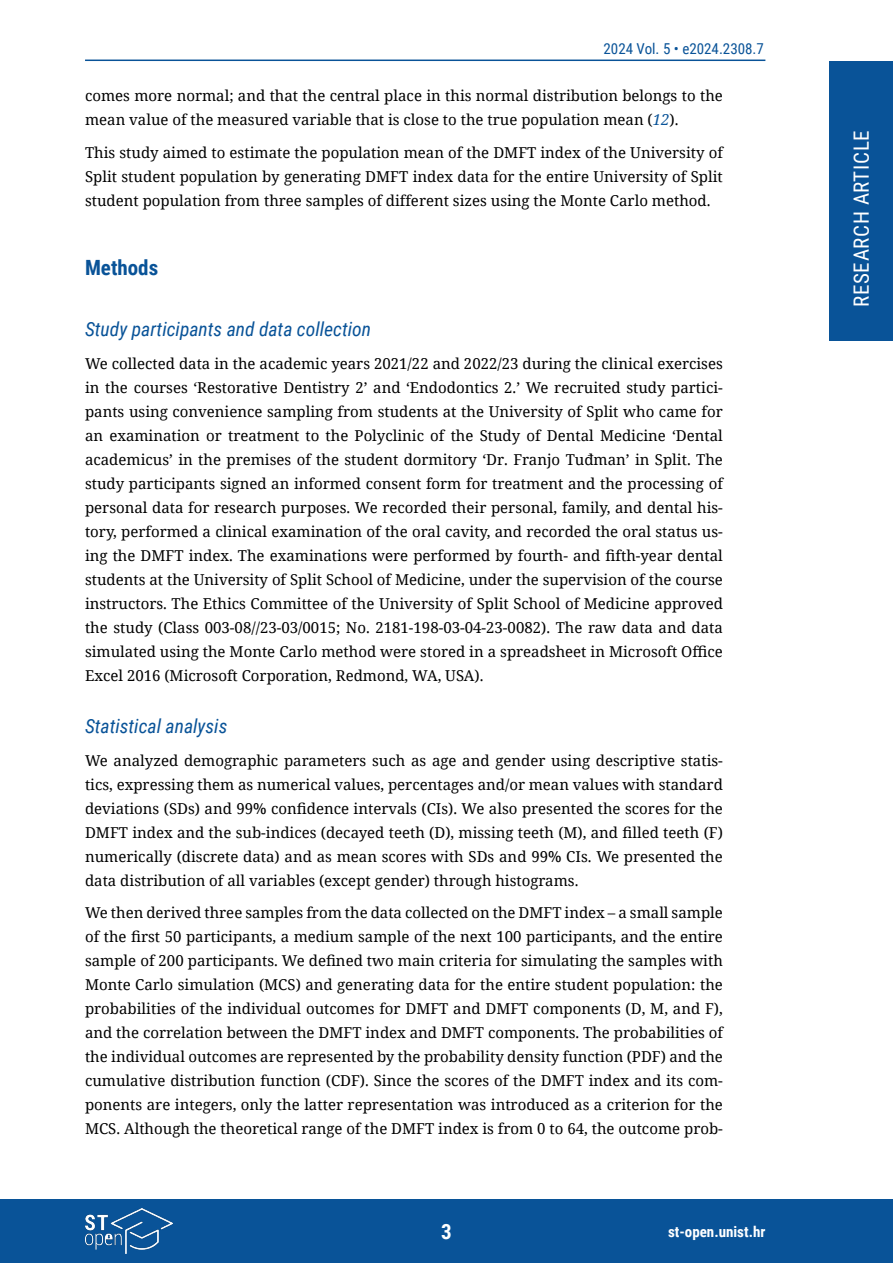
<style>
.page{position:relative;width:893px;height:1263px;background:#fff}
.page>*{position:absolute;margin:0;border:0;box-sizing:border-box;transform-origin:0 0}
.t1{font:21px "Roboto Condensed";letter-spacing:.035em;color:#fff}
.t2{font:700 21px "Roboto Condensed";color:#095398}
.t3{font:700 21px "Roboto Condensed";color:#fff}
.t4{font:italic 19.5px "Roboto Condensed";color:#095398}
.t5{font:15px/24px "Noto Serif";color:#000;text-align:justify}
.t6{font:15px "Roboto Condensed";color:#095398}
.t7{font:700 15px "Roboto Condensed";color:#fff}
.s1{font-style:italic;color:#095398}
</style>
<div class="page">
<div style="left:0;top:1199px;width:893px;height:64px;background:#095398"></div>
<div style="left:829px;top:61px;width:64px;height:279px;background:#095398"></div>
<hr style="left:85px;top:60px;width:680px;height:1px;background:#095398">
<img style="left:85px;top:1209px;width:87px;height:44px">
<p class="t6" style="left:603px;top:38px;width:162px">2024 Vol. 5 • e2024.2308.7</p>
<p class="t5" style="left:85px;top:83px;width:639px">comes more normal; and that the central place in this normal distribution belongs to the mean value of the measured variable that is close to the true population mean (<span class="s1">12</span>).</p>
<p class="t5" style="left:85px;top:140px;width:639px">This study aimed to estimate the population mean of the DMFT index of the University of Split student population by generating DMFT index data for the entire University of Split student population from three samples of different sizes using the Monte Carlo method.</p>
<h1 class="t2" style="left:85px;top:253px;width:75px">Methods</h1>
<h2 class="t4" style="left:85px;top:316px;width:287px">Study participants and data collection</h2>
<p class="t5" style="left:85px;top:351px;width:639px">We collected data in the academic years 2021/22 and 2022/23 during the clinical exercises in the courses ‘Restorative Dentistry 2’ and ‘Endodontics 2.’ We recruited study partici&shy;pants using convenience sampling from students at the University of Split who came for an examination or treatment to the Polyclinic of the Study of Dental Medicine ‘Dental academicus’ in the premises of the student dormitory ‘Dr. Franjo Tuđman’ in Split. The study participants signed an informed consent form for treatment and the processing of personal data for research purposes. We recorded their personal, family, and dental his&shy;tory, performed a clinical examination of the oral cavity, and recorded the oral status us&shy;ing the DMFT index. The examinations were performed by fourth- and fifth-year dental students at the University of Split School of Medicine, under the supervision of the course instructors. The Ethics Committee of the University of Split School of Medicine approved the study (Class 003-08//23-03/0015; No. 2181-198-03-04-23-0082). The raw data and data simulated using the Monte Carlo method were stored in a spreadsheet in Microsoft Office Excel 2016 (Microsoft Corporation, Redmond, WA, USA).</p>
<h2 class="t4" style="left:85px;top:713px;width:144px">Statistical analysis</h2>
<p class="t5" style="left:85px;top:748px;width:639px">We analyzed demographic parameters such as age and gender using descriptive statis&shy;tics, expressing them as numerical values, percentages and/or mean values with standard deviations (SDs) and 99% confidence intervals (CIs). We also presented the scores for the DMFT index and the sub-indices (decayed teeth (D), missing teeth (M), and filled teeth (F) numerically (discrete data) and as mean scores with SDs and 99% CIs. We presented the data distribution of all variables (except gender) through histograms.</p>
<p class="t5" style="left:85px;top:900px;width:639px">We then derived three samples from the data collected on the DMFT index – a small sample of the first 50 participants, a medium sample of the next 100 participants, and the entire sample of 200 participants. We defined two main criteria for simulating the samples with Monte Carlo simulation (MCS) and generating data for the entire student population: the probabilities of the individual outcomes for DMFT and DMFT components (D, M, and F), and the correlation between the DMFT index and DMFT components. The probabilities of the individual outcomes are represented by the probability density function (PDF) and the cumulative distribution function (CDF). Since the scores of the DMFT index and its com&shy;ponents are integers, only the latter representation was introduced as a criterion for the MCS. Although the theoretical range of the DMFT index is from 0 to 64, the outcome prob-</p>
<h1 class="t3" style="left:441px;top:1217px;width:12px">3</h1>
<p class="t7" style="left:668px;top:1221px;width:99px">st-open.unist.hr</p>
<h1 class="t1" style="left:847px;top:307px;width:179px;rotate:-90deg">RESEARCH ARTICLE</h1>
</div>
